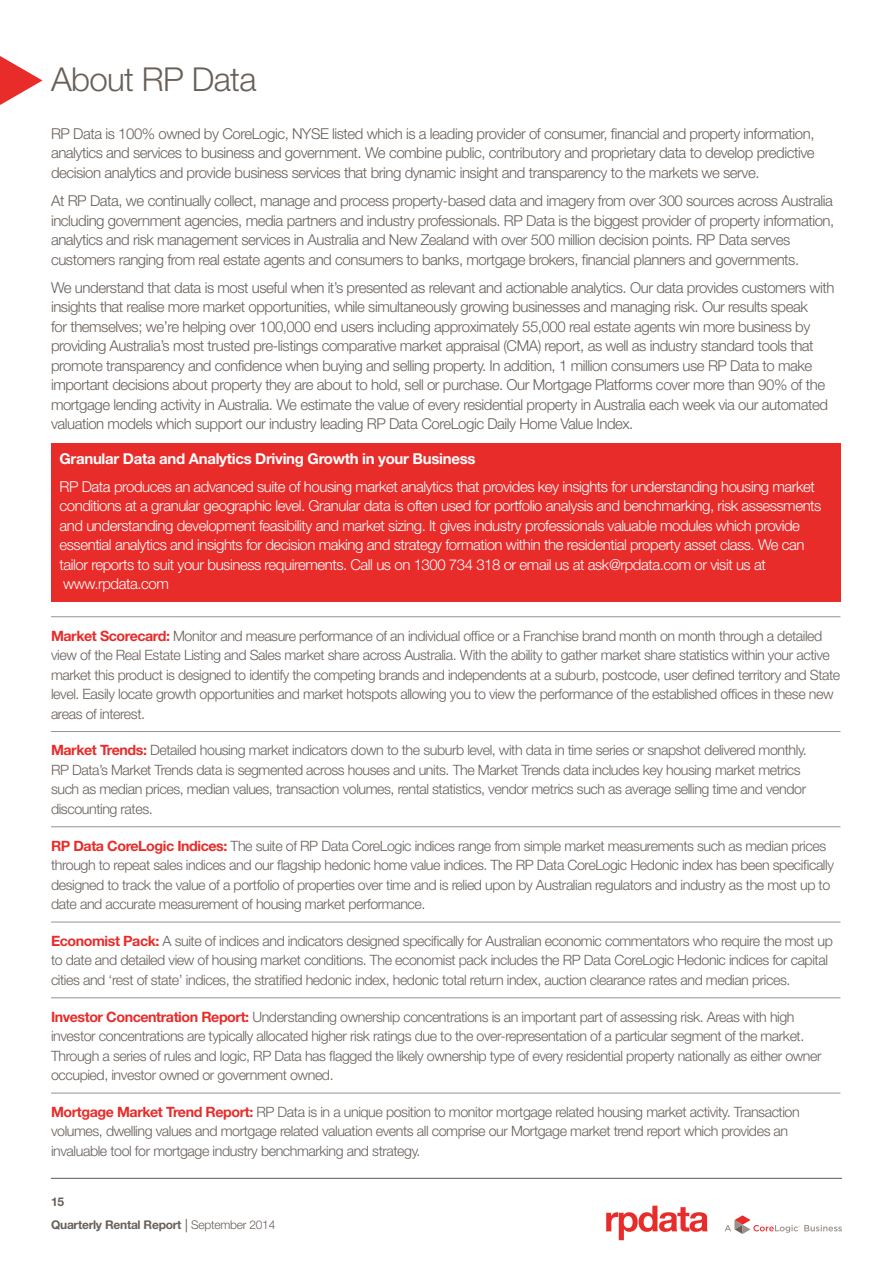
<style>
.page{position:relative;width:893px;height:1263px;background:#fff}
.page>*{position:absolute;margin:0;border:0;box-sizing:border-box;transform-origin:0 0}
.t1{font:300 33px "Helvetica Neue";letter-spacing:-.02em;color:#69605a}
.t2{font:300 15px/19.5px "Helvetica Neue";letter-spacing:-.03em;color:#69605a}
.t3{font:300 15px/19.5px "Helvetica Neue";letter-spacing:-.03em;color:#fff}
.t4{font:700 15px "Helvetica Neue";letter-spacing:-.02em;color:#fff}
.t5{font:300 14.25px/19.5px "Helvetica Neue";letter-spacing:-.03em;color:#69605a}
.t6{font:700 12px "Helvetica Neue";letter-spacing:-.02em;color:#69605a}
.s1{font-weight:700;color:#e82c2a}
.s2{font-weight:300;font-size:18px}
.s3{font-weight:300}
</style>
<div class="page">
<svg style="left:725px;top:1215px;width:117px;height:19px"></svg>
<svg style="left:606px;top:1206px;width:102px;height:34px"></svg>
<hr style="left:51px;top:1178px;width:791px;height:1px;background:#58595b">
<svg style="left:0;top:56px;width:43px;height:49px"></svg>
<div style="left:51px;top:443px;width:789px;height:159px;background:#e82c2a"></div>
<hr style="left:51px;top:616px;width:789px;height:1px;background:#99928a">
<hr style="left:51px;top:731px;width:789px;height:1px;background:#99928a">
<hr style="left:51px;top:826px;width:789px;height:1px;background:#99928a">
<hr style="left:51px;top:922px;width:789px;height:1px;background:#99928a">
<hr style="left:51px;top:997px;width:789px;height:1px;background:#99928a">
<hr style="left:51px;top:1093px;width:789px;height:1px;background:#99928a">
<h1 class="t1" style="left:51px;top:59px;width:207px">About RP Data</h1>
<p class="t2" style="left:51px;top:124px;width:765px;text-align:justify">RP Data is 100% owned by CoreLogic, NYSE listed which is a leading provider of consumer, financial and property information, analytics and services to business and government. We combine public, contributory and proprietary data to develop predictive decision analytics and provide business services that bring dynamic insight and transparency to the markets we serve.</p>
<p class="t2" style="left:51px;top:191px;width:785px">At RP Data, we continually collect, manage and process property-based data and imagery from over 300 sources across Australia including government agencies, media partners and industry professionals. RP Data is the biggest provider of property information, analytics and risk management services in Australia and New Zealand with over 500 million decision points. RP Data serves customers ranging from real estate agents and consumers to banks, mortgage brokers, financial planners and governments.</p>
<p class="t2" style="left:51px;top:277px;width:785px">We understand that data is most useful when it’s presented as relevant and actionable analytics. Our data provides customers with insights that realise more market opportunities, while simultaneously growing businesses and managing risk. Our results speak<br>for themselves; we’re helping over 100,000 end users including approximately 55,000 real estate agents win more business by providing Australia’s most trusted pre-listings comparative market appraisal (CMA) report, as well as industry standard tools that promote transparency and confidence when buying and selling property. In addition, 1 million consumers use RP Data to make important decisions about property they are about to hold, sell or purchase. Our Mortgage Platforms cover more than 90% of the mortgage lending activity in Australia. We estimate the value of every residential property in Australia each week via our automated valuation models which support our industry leading RP Data CoreLogic Daily Home Value Index.</p>
<p class="t4" style="left:60px;top:449px;width:417px">Granular Data and Analytics Driving Growth in your Business</p>
<p class="t3" style="left:60px;top:476px;width:763px">RP Data produces an advanced suite of housing market analytics that provides key insights for understanding housing market conditions at a granular geographic level. Granular data is often used for portfolio analysis and benchmarking, risk assessments and understanding development feasibility and market sizing. It gives industry professionals valuable modules which provide essential analytics and insights for decision making and strategy formation within the residential property asset class. We can tailor reports to suit your business requirements. Call us on 1300 734 318 or email us at ask@rpdata.com or visit us at www.rpdata.com</p>
<p class="t5" style="left:51px;top:626px;width:791px"><span class="s1">Market Scorecard:</span> Monitor and measure performance of an individual office or a Franchise brand month on month through a detailed view of the Real Estate Listing and Sales market share across Australia. With the ability to gather market share statistics within your active market this product is designed to identify the competing brands and independents at a suburb, postcode, user defined territory and State level. Easily locate growth opportunities and market hotspots allowing you to view the performance of the established offices in these new areas of interest.</p>
<p class="t5" style="left:51px;top:740px;width:757px"><span class="s1">Market Trends:</span> Detailed housing market indicators down to the suburb level, with data in time series or snapshot delivered monthly.<br>RP Data’s Market Trends data is segmented across houses and units. The Market Trends data includes key housing market metrics such as median prices, median values, transaction volumes, rental statistics, vendor metrics such as average selling time and vendor discounting rates.</p>
<p class="t5" style="left:51px;top:835px;width:784px"><span class="s1">RP Data CoreLogic Indices:</span> The suite of RP Data CoreLogic indices range from simple market measurements such as median prices through to repeat sales indices and our flagship hedonic home value indices. The RP Data CoreLogic Hedonic index has been specifically designed to track the value of a portfolio of properties over time and is relied upon by Australian regulators and industry as the most up to date and accurate measurement of housing market performance.</p>
<p class="t5" style="left:51px;top:931px;width:783px"><span class="s1">Economist Pack:</span> A suite of indices and indicators designed specifically for Australian economic commentators who require the most up to date and detailed view of housing market conditions. The economist pack includes the RP Data CoreLogic Hedonic indices for capital cities and ‘rest of state’ indices, the stratified hedonic index, hedonic total return index, auction clearance rates and median prices.</p>
<p class="t5" style="left:51px;top:1006px;width:772px"><span class="s1">Investor Concentration Report:</span> Understanding ownership concentrations is an important part of assessing risk. Areas with high investor concentrations are typically allocated higher risk ratings due to the over-representation of a particular segment of the market.<br>Through a series of rules and logic, RP Data has flagged the likely ownership type of every residential property nationally as either owner occupied, investor owned or government owned.</p>
<p class="t5" style="left:51px;top:1102px;width:750px"><span class="s1">Mortgage Market Trend Report:</span> RP Data is in a unique position to monitor mortgage related housing market activity. Transaction volumes, dwelling values and mortgage related valuation events all comprise our Mortgage market trend report which provides an invaluable tool for mortgage industry benchmarking and strategy.</p>
<p class="t6" style="left:51px;top:1194px;width:15px">15</p>
<p class="t6" style="left:51px;top:1217px;width:226px">Quarterly Rental Report <span class="s2">|</span> <span class="s3">September 2014</span></p>
</div>
